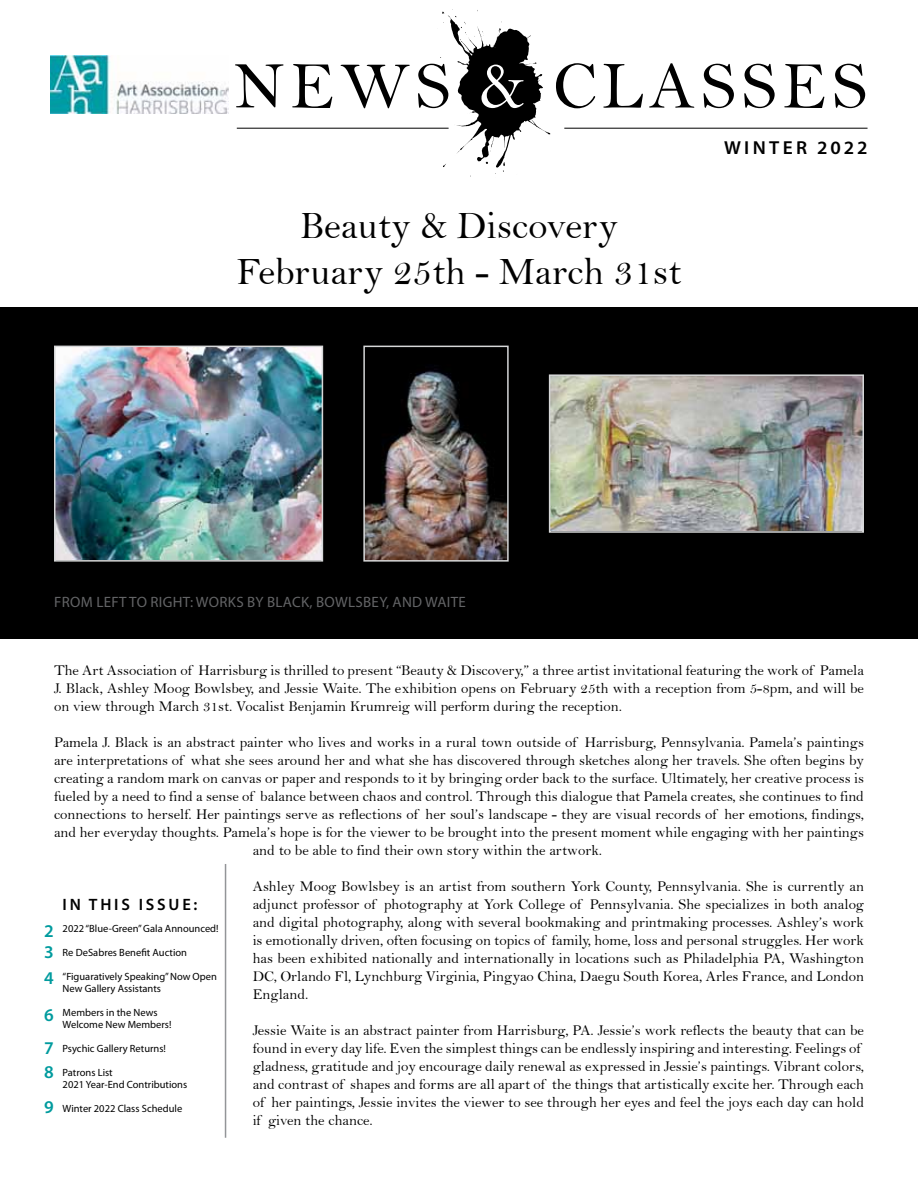
<style>
.page{position:relative;width:918px;height:1188px;background:#fff}
.page>*{position:absolute;margin:0;border:0;box-sizing:border-box;transform-origin:0 0}
.t1{font:67.8px "Bell";letter-spacing:.08em;color:#000}
.t2{font:39px/46.8px "Bell";color:#000;text-align:center}
.t3{font:600 18.9px "Myriad Pro";letter-spacing:.17em;color:#000}
.t4{font:600 18px/21px "Myriad Pro";color:#009b9e}
.t5{font:600 16.5px "Myriad Pro";letter-spacing:.17em;color:#000}
.t6{font:15px/18px "Bell";color:#000;text-align:justify}
.t7{font:15px "Myriad Pro";letter-spacing:.02em;color:#636466}
.t8{font:10.5px/12px "Myriad Pro";color:#000}
.s1{color:#fff}
</style>
<div class="page">
<div style="left:0;top:307px;width:918px;height:331px;background:#000"></div>
<svg style="left:437px;top:9px;width:113px;height:168px"></svg>
<img style="left:50px;top:56px;width:179px;height:58px">
<hr style="left:564px;top:128px;width:304px;height:1px;background:#000">
<hr style="left:237px;top:128px;width:212px;height:1px;background:#000">
<hr style="left:225px;top:864px;width:1px;height:274px;background:#939598">
<img style="left:54px;top:345px;width:270px;height:217px">
<img style="left:363px;top:345px;width:146px;height:217px">
<img style="left:548px;top:374px;width:316px;height:159px">
<h1 class="t1" style="left:234px;top:46px;width:635px">NEWS <span class="s1">&amp;</span> CLASSES</h1>
<h2 class="t2" style="left:236px;top:202px;width:447px">Beauty &amp; Discovery<br>February 25th - March 31st</h2>
<p class="t3" style="left:724px;top:136px;width:145px">WINTER 2022</p>
<p class="t7" style="left:54px;top:593px;width:19px">From</p>
<p class="t7" style="left:96px;top:593px;width:180px">Left to Right: Works by blac</p>
<p class="t7" style="left:301px;top:593px;width:25px">k, bowlsbey</p>
<p class="t7" style="left:386px;top:593px;width:18px">, and</p>
<p class="t7" style="left:425px;top:593px;width:40px">waite</p>
<p class="t6" style="left:54px;top:661px;width:811px">The Art Association of Harrisburg is thrilled to present “Beauty &amp; Discovery,” a three artist invitational featuring the work of Pamela J. Black, Ashley Moog Bowlsbey, and Jessie Waite. The exhibition opens on February 25th with a reception from 5-8pm, and will be on view through March 31st. Vocalist Benjamin Krumreig will perform during the reception.</p>
<p class="t6" style="left:54px;top:733px;width:812px">Pamela J. Black is an abstract painter who lives and works in a rural town outside of Harrisburg, Pennsylvania. Pamela’s paintings</p>
<p class="t6" style="left:54px;top:751px;width:811px">are interpretations of what she sees around her and what she has discovered through sketches along her travels. She often begins by</p>
<p class="t6" style="left:54px;top:769px;width:811px">creating a random mark on canvas or paper and responds to it by bringing order back to the surface. Ultimately, her creative process is</p>
<p class="t6" style="left:54px;top:787px;width:811px">fueled by a need to find a sense of balance between chaos and control. Through this dialogue that Pamela creates, she continues to find</p>
<p class="t6" style="left:54px;top:805px;width:811px">connections to herself. Her paintings serve as reflections of her soul’s landscape - they are visual records of her emotions, findings,</p>
<p class="t6" style="left:54px;top:823px;width:811px">and her everyday thoughts. Pamela’s hope is for the viewer to be brought into the present moment while engaging with her paintings</p>
<p class="t6" style="left:253px;top:841px;width:351px">and to be able to find their own story within the artwork.</p>
<p class="t6" style="left:253px;top:877px;width:613px">Ashley Moog Bowlsbey is an artist from southern York County, Pennsylvania. She is currently an adjunct professor of photography at York College of Pennsylvania. She specializes in both analog and digital photography, along with several bookmaking and printmaking processes. Ashley’s work is emotionally driven, often focusing on topics of family, home, loss and personal struggles. Her work has been exhibited nationally and internationally in locations such as Philadelphia PA, Washington DC, Orlando Fl, Lynchburg Virginia, Pingyao China, Daegu South Korea, Arles France, and London England.</p>
<p class="t6" style="left:253px;top:1021px;width:613px;text-align:left">Jessie Waite is an abstract painter from Harrisburg, PA. Jessie’s work reflects the beauty that can be found in every day life. Even the simplest things can be endlessly inspiring and interesting. Feelings of gladness, gratitude and joy encourage daily renewal as expressed in Jessie’s paintings. Vibrant colors, and contrast of shapes and forms are all apart of the things that artistically excite her. Through each of her paintings, Jessie invites the viewer to see through her eyes and feel the joys each day can hold if given the chance.</p>
<p class="t5" style="left:63px;top:894px;width:136px">IN THIS ISSUE:</p>
<p class="t8" style="left:63px;top:922px;width:158px">2022 “Blue-Green” Gala Announced!</p>
<p class="t8" style="left:63px;top:946px;width:126px">Re DeSabres Benefit Auction</p>
<p class="t8" style="left:63px;top:970px;width:156px">“Figuaratively Speaking” Now Open<br>New Gallery Assistants</p>
<p class="t8" style="left:63px;top:1006px;width:110px">Members in the News<br>Welcome New Members!</p>
<p class="t8" style="left:63px;top:1042px;width:105px">Psychic Gallery Returns!</p>
<p class="t8" style="left:63px;top:1066px;width:126px">Patrons List<br>2021 Year-End Contributions</p>
<p class="t8" style="left:63px;top:1102px;width:121px">Winter 2022 Class Schedule</p>
<p class="t4" style="left:44px;top:920px;width:11px">2<br>3</p>
<p class="t4" style="left:44px;top:958px;width:11px;line-height:37.5px">4<br>6</p>
<p class="t4" style="left:44px;top:1036px;width:11px;line-height:24px">7<br>8</p>
<p class="t4" style="left:44px;top:1096px;width:11px">9</p>
</div>
